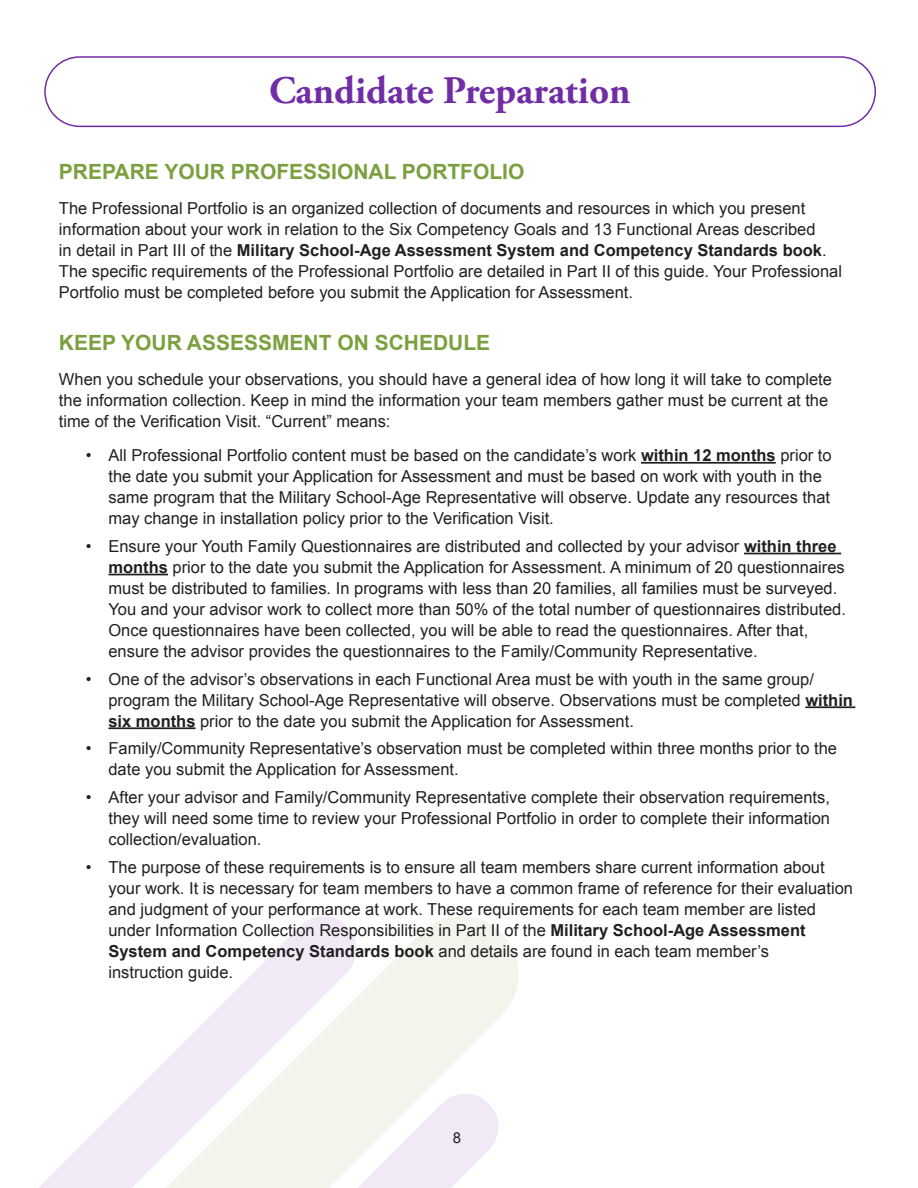
<style>
.page{position:relative;width:918px;height:1188px;background:#fff}
.page>*{position:absolute;margin:0;border:0;box-sizing:border-box;transform-origin:0 0}
.t1{font:700 39px "Adobe Garamond Pro";color:#712da5}
.Heading_2{font:700 21px "Arial";color:#7ba03f}
.Bullets{font:16.5px/21px "Arial";color:#231f20}
.Body{font:16.5px/21px "Arial";color:#231f20}
.t2{font:15px "Arial";color:#231f20}
.s1{font-weight:700}
</style>
<div class="page">
<svg style="left:360px;top:917px;width:159px;height:271px;fill:#f2f5ec"></svg>
<svg style="left:39px;top:916px;width:321px;height:272px"></svg>
<div style="left:44px;top:56px;width:832px;height:71px;border:2px solid #712da5;border-radius:35px"></div>
<hr style="left:641px;top:462px;width:135px;height:2px;background:#231f20">
<hr style="left:744px;top:553px;width:97px;height:1px;background:#231f20">
<hr style="left:108px;top:574px;width:60px;height:1px;background:#231f20">
<hr style="left:805px;top:706px;width:50px;height:2px;background:#231f20">
<hr style="left:108px;top:727px;width:88px;height:2px;background:#231f20">
<p class="t1" style="left:269px;top:68px;width:363px">Candidate Preparation</p>
<p class="Heading_2" style="left:59px;top:158px;width:467px">PREPARE YOUR PROFESSIONAL PORTFOLIO</p>
<p class="Body" style="left:59px;top:198px;width:785px">The Professional Portfolio is an organized collection of documents and resources in which you present information about your work in relation to the Six Competency Goals and 13 Functional Areas described<br>in detail in Part III of the <span class="s1">Military School-Age Assessment System and Competency Standards book</span>.<br>The specific requirements of the Professional Portfolio are detailed in Part II of this guide. Your Professional Portfolio must be completed before you submit the Application for Assessment.</p>
<p class="Heading_2" style="left:59px;top:329px;width:433px">KEEP YOUR ASSESSMENT ON SCHEDULE</p>
<p class="Body" style="left:59px;top:368px;width:775px">When you schedule your observations, you should have a general idea of how long it will take to complete the information collection. Keep in mind the information your team members gather must be current at the time of the Verification Visit. “Current” means:</p>
<p class="Bullets" style="left:108px;top:445px;width:725px;text-indent:-22px">• All Professional Portfolio content must be based on the candidate’s work <span class="s1">within 12 months</span> prior to the date you submit your Application for Assessment and must be based on work with youth in the same program that the Military School-Age Representative will observe. Update any resources that may change in installation policy prior to the Verification Visit.</p>
<p class="Bullets" style="left:108px;top:536px;width:739px;text-indent:-22px">• Ensure your Youth Family Questionnaires are distributed and collected by your advisor <span class="s1">within three months</span> prior to the date you submit the Application for Assessment. A minimum of 20 questionnaires must be distributed to families. In programs with less than 20 families, all families must be surveyed.<br>You and your advisor work to collect more than 50% of the total number of questionnaires distributed.<br>Once questionnaires have been collected, you will be able to read the questionnaires. After that, ensure the advisor provides the questionnaires to the Family/Community Representative.</p>
<p class="Bullets" style="left:108px;top:668px;width:746px;text-indent:-22px">• One of the advisor’s observations in each Functional Area must be with youth in the same group/ program the Military School-Age Representative will observe. Observations must be completed <span class="s1">within six months</span> prior to the date you submit the Application for Assessment.</p>
<p class="Bullets" style="left:108px;top:738px;width:730px;text-indent:-22px">• Family/Community Representative’s observation must be completed within three months prior to the date you submit the Application for Assessment.</p>
<p class="Bullets" style="left:108px;top:787px;width:723px;text-align:justify;text-indent:-22px">• After your advisor and Family/Community Representative complete their observation requirements, they will need some time to review your Professional Portfolio in order to complete their information collection/evaluation.</p>
<p class="Bullets" style="left:108px;top:857px;width:746px;text-indent:-22px">• The purpose of these requirements is to ensure all team members share current information about your work. It is necessary for team members to have a common frame of reference for their evaluation and judgment of your performance at work. These requirements for each team member are listed under Information Collection Responsibilities in Part II of the <span class="s1">Military School-Age Assessment System and Competency Standards book</span> and details are found in each team member’s<br>instruction guide.</p>
<p class="t2" style="left:453px;top:1128px;width:10px">8</p>
</div>
